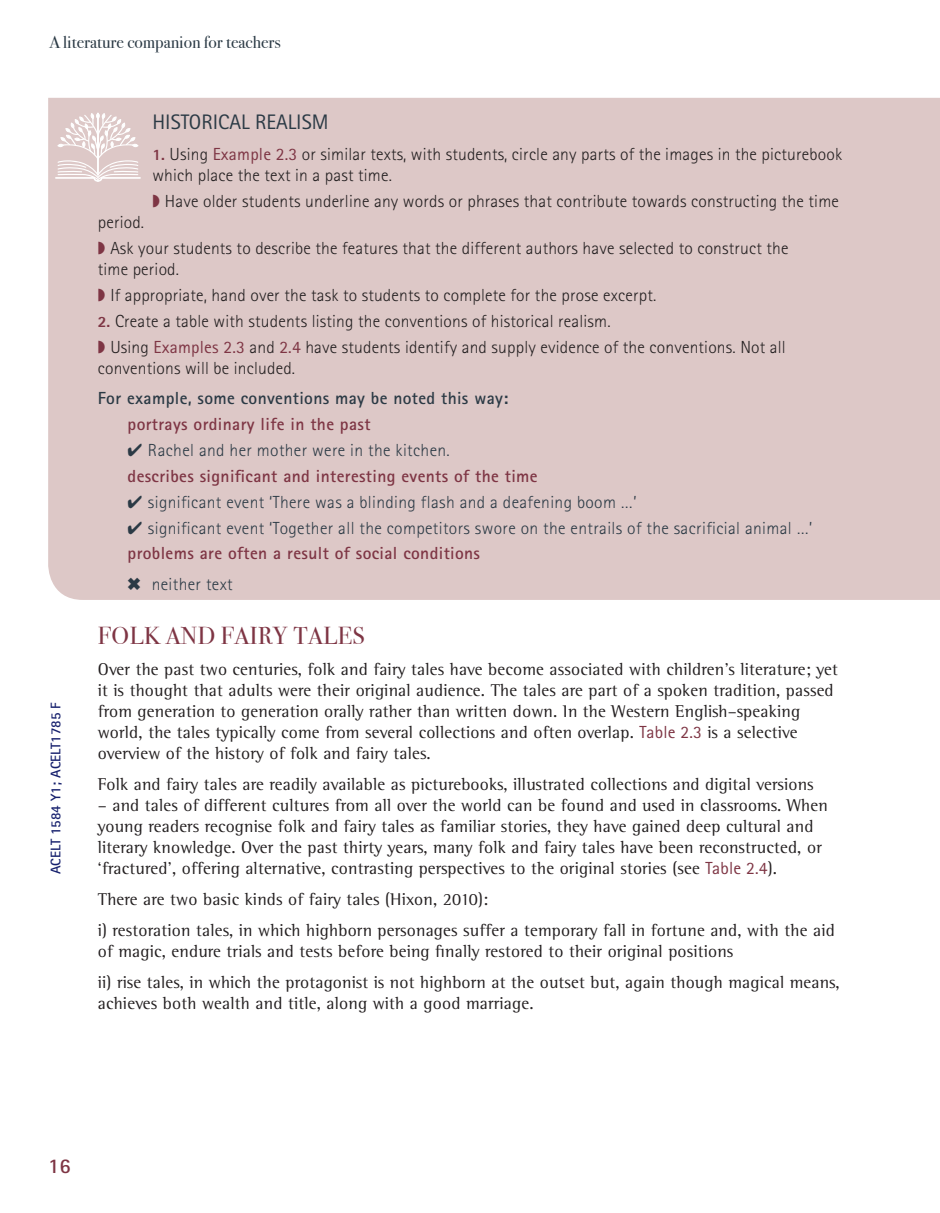
<style>
.page{position:relative;width:940px;height:1213px;background:#fff}
.page>*{position:absolute;margin:0;border:0;box-sizing:border-box;transform-origin:0 0}
.t1{font:24.5px "Bodoni Svty Two OSITCTT";letter-spacing:.02em;color:#7e3544}
.t2{font:21px "Rotis Sans Serif";color:#2b3a45}
.t3{font:700 21px "Rotis Sans Serif";color:#7e3544}
.t4{font:17.5px/21px "Rotis Semi Serif";letter-spacing:.01em;color:#231f20}
.t5{font:300 17.5px/25.9px "Rotis Sans Serif";letter-spacing:.01em;color:#231f20}
.t6{font:300 17.5px/25.9px "Rotis Sans Serif";letter-spacing:.02em;color:#2b3a45}
.t7{font:700 17.5px/25.9px "Rotis Sans Serif";letter-spacing:.02em;color:#7e3544}
.t8{font:700 17.5px "Rotis Sans Serif";letter-spacing:.02em;color:#2b3a45}
.t9{font:17.5px "Bodoni Svty Two OSITCTT";color:#2b3a45}
.t10{font:700 14px "Rotis Sans Serif";color:#16206d}
.s1{font-weight:800;font-size:15.75px;color:#7e3544}
.s2{font-weight:400;color:#7e3544}
.s3{color:#2b3a45}
.s4{font-weight:300;color:#2b3a45}
.s5{font-weight:700;color:#7e3544}
.s6{font-family:"Rotis Sans Serif";color:#7e3544}
</style>
<div class="page">
<div style="left:48px;top:98px;width:892px;height:502px;background:#ddc8c7"></div>
<hr style="left:101px;top:177px;width:40px;height:2px;background:#fff">
<hr style="left:55px;top:177px;width:40px;height:2px;background:#fff">
<svg style="left:57px;top:113px;width:81px;height:68px"></svg>
<svg style="left:153px;top:194px;width:6px;height:13px"></svg>
<svg style="left:98px;top:241px;width:7px;height:13px"></svg>
<svg style="left:98px;top:288px;width:7px;height:13px"></svg>
<svg style="left:98px;top:340px;width:7px;height:13px"></svg>
<p class="t9" style="left:49px;top:32px;width:233px">A literature companion for teachers</p>
<p class="t10" style="left:47px;top:874px;width:174px;rotate:-90deg">ACELT 1584 Y1; ACELT1785 F</p>
<p class="t2" style="left:152px;top:109px;width:178px">HISTORICAL REALISM</p>
<p class="t5" style="left:152px;top:143px;width:691px;line-height:21px"><span class="s1">1.</span> Using <span class="s2">Example 2.3</span> or similar texts, with students, circle any parts of the images in the picturebook which place the text in a past time.</p>
<p class="t5" style="left:165px;top:188px;width:675px">Have older students underline any words or phrases that contribute towards constructing the time</p>
<p class="t5" style="left:110px;top:209px;width:680px;text-indent:-13px">period.<br>Ask your students to describe the features that the different authors have selected to construct the</p>
<p class="t5" style="left:110px;top:256px;width:547px;text-indent:-13px">time period.<br>If appropriate, hand over the task to students to complete for the prose excerpt.</p>
<p class="t5" style="left:110px;top:308px;width:677px;text-indent:-13px"><span class="s1">2.</span> Create a table with students listing the conventions of historical realism.<br>Using <span class="s2">Examples 2.3</span> and <span class="s2">2.4</span> have students identify and supply evidence of the conventions. Not all</p>
<p class="t5" style="left:98px;top:355px;width:199px">conventions will be included.</p>
<p class="t8" style="left:98px;top:387px;width:412px">For example, some conventions may be noted this way:</p>
<p class="t7" style="left:128px;top:410px;width:244px">portrays ordinary life in the past</p>
<p class="t7" style="left:128px;top:436px;width:411px"><span class="s3">✔</span> <span class="s4">Rachel and her mother were in the kitchen.<br></span>describes significant and interesting events of the time</p>
<p class="t6" style="left:128px;top:488px;width:510px">✔ significant event ‘There was a blinding flash and a deafening boom …’</p>
<p class="t6" style="left:128px;top:514px;width:686px">✔ significant event ‘Together all the competitors swore on the entrails of the sacrificial animal …’ <span class="s5">problems are often a result of social conditions</span></p>
<p class="t6" style="left:128px;top:571px;width:107px">✖ neither text</p>
<h1 class="t1" style="left:98px;top:621px;width:268px">FOLK AND FAIRY TALES</h1>
<p class="t4" style="left:98px;top:658px;width:741px">Over the past two centuries, folk and fairy tales have become associated with children’s literature; yet it is thought that adults were their original audience. The tales are part of a spoken tradition, passed from generation to generation orally rather than written down. In the Western English–speaking world, the tales typically come from several collections and often overlap. <span class="s6">Table 2.3</span> is a selective overview of the history of folk and fairy tales.</p>
<p class="t4" style="left:98px;top:773px;width:717px">Folk and fairy tales are readily available as picturebooks, illustrated collections and digital versions</p>
<p class="t4" style="left:98px;top:794px;width:731px">– and tales of different cultures from all over the world can be found and used in classrooms. When young readers recognise folk and fairy tales as familiar stories, they have gained deep cultural and literary knowledge. Over the past thirty years, many folk and fairy tales have been reconstructed, or ‘fractured’, offering alternative, contrasting perspectives to the original stories (see <span class="s6">Table 2.4</span>).</p>
<p class="t4" style="left:98px;top:883px;width:738px;line-height:31px">There are two basic kinds of fairy tales (Hixon, 2010):<br>i) restoration tales, in which highborn personages suffer a temporary fall in fortune and, with the aid</p>
<p class="t4" style="left:98px;top:935px;width:743px;line-height:31px">of magic, endure trials and tests before being finally restored to their original positions<br>ii) rise tales, in which the protagonist is not highborn at the outset but, again though magical means,</p>
<p class="t4" style="left:98px;top:992px;width:437px">achieves both wealth and title, along with a good marriage.</p>
<p class="t3" style="left:48px;top:1152px;width:24px">16</p>
</div>
